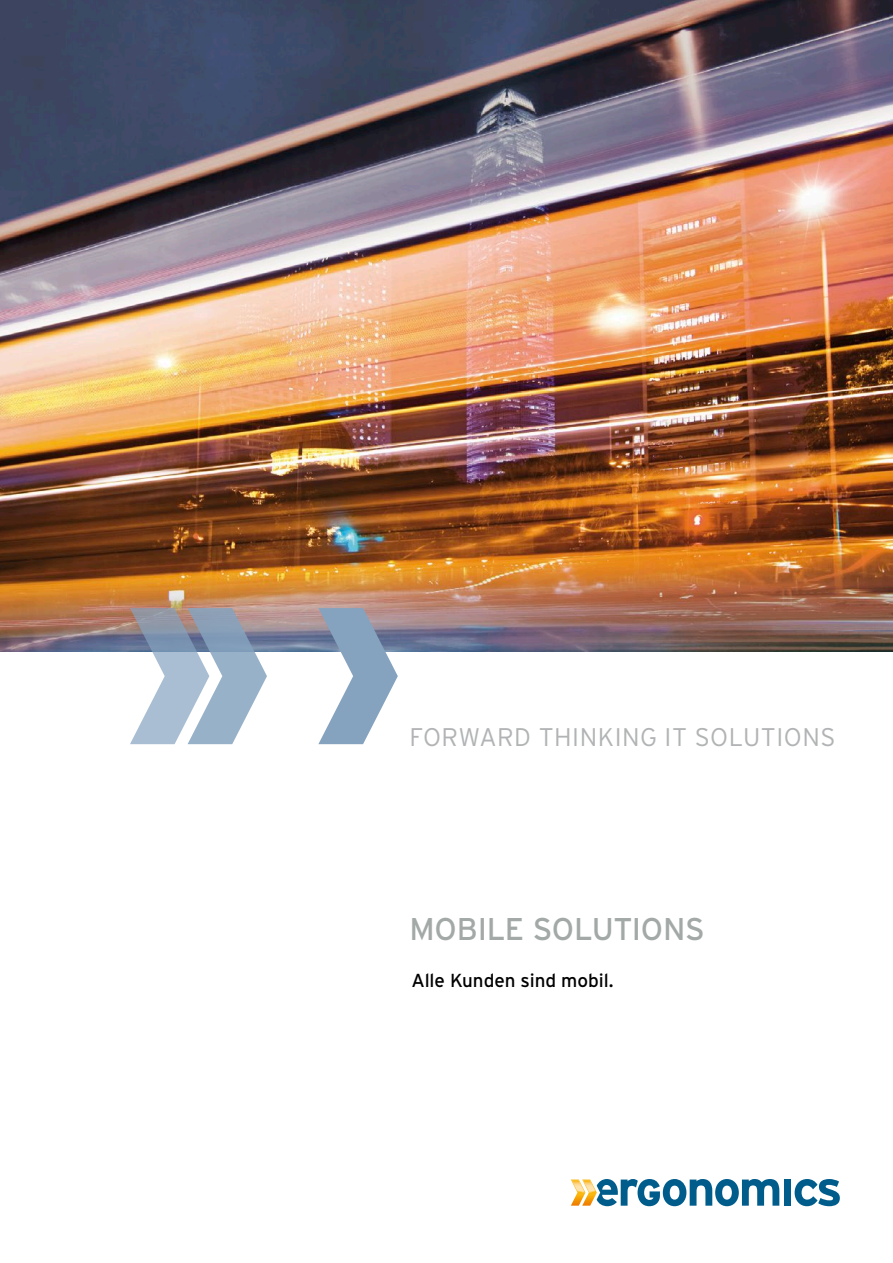
<style>
.page{position:relative;width:893px;height:1263px;background:#fff}
.page>*{position:absolute;margin:0;border:0;box-sizing:border-box;transform-origin:0 0}
.titel_25{font:31.35px "Interstate";letter-spacing:-.01em;color:#a3a9a7}
.t1{font:300 25.5px "Interstate";letter-spacing:.02em;color:#b1b3b4}
.titel_25-2{font:18.9px "Interstate";letter-spacing:-.005em;color:#000}
</style>
<div class="page">
<div style="left:784px;top:1179px;width:7px;height:27px;background:#005c8b"></div>
<svg style="left:795px;top:1179px;width:45px;height:27px"></svg>
<svg style="left:571px;top:1179px;width:208px;height:27px"></svg>
<img style="left:0;top:0;width:893px;height:651px">
<svg style="left:318px;top:608px;width:80px;height:136px"></svg>
<svg style="left:130px;top:608px;width:137px;height:136px"></svg>
<p class="t1" style="left:409px;top:722px;width:428px">FORWARD THINKING IT SOLUTIONS</p>
<p class="titel_25" style="left:409px;top:911px;width:297px">MOBILE SOLUTIONS</p>
<p class="titel_25-2" style="left:411px;top:970px;width:204px">Alle Kunden sind mobil.</p>
</div>
